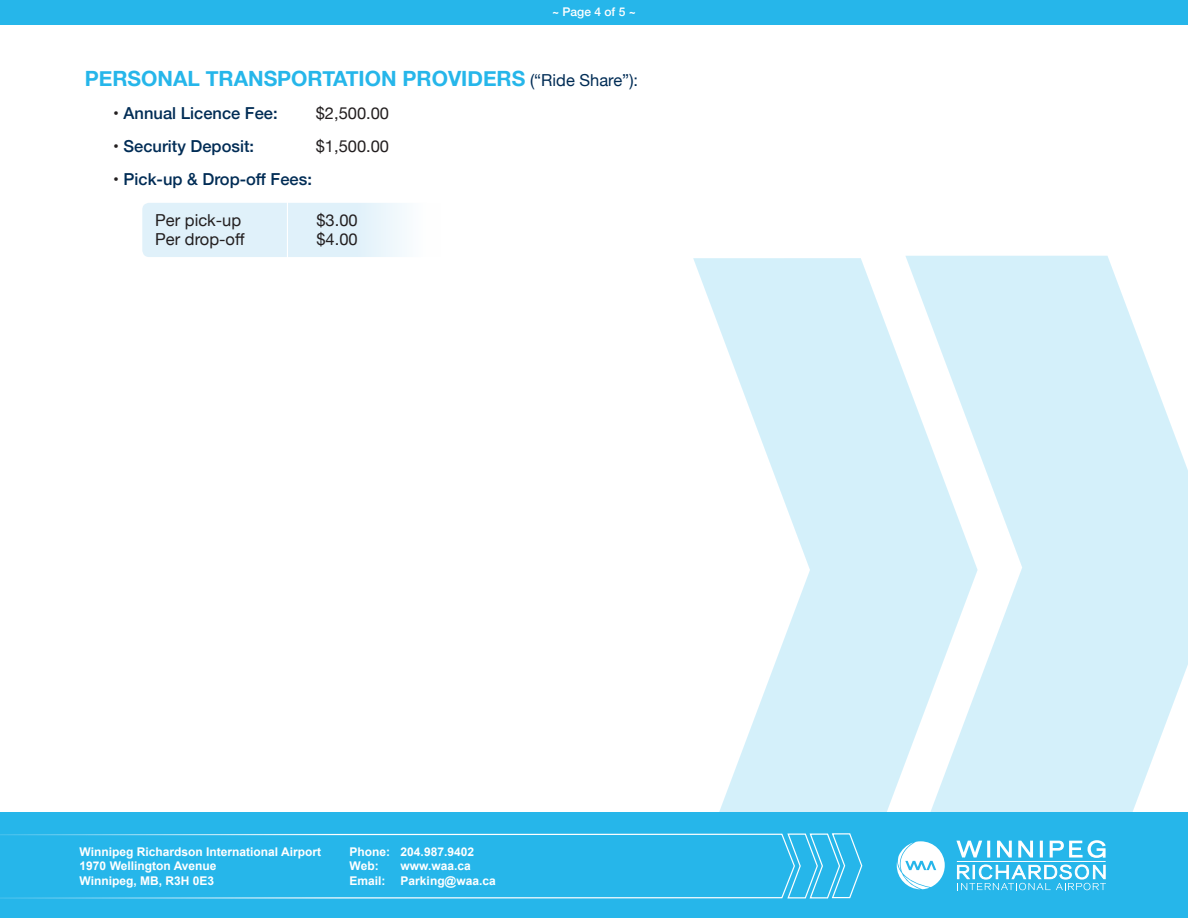
<style>
.page{position:relative;width:1188px;height:918px;background:#fff}
.page>*{position:absolute;margin:0;border:0;box-sizing:border-box;transform-origin:0 0}
.t1{font:700 21px "Helvetica Neue";color:#26b6ea}
.t2{font:500 16.5px "Helvetica Neue";color:#002c55}
.t3{font:16.5px "Helvetica Neue";color:#231f20}
.t4{font:700 12px "Arial";color:#fff}
.t5{font:500 12px "Helvetica Neue";color:#fff}
.s1{font-weight:400;font-size:16.5px;color:#002c55}
.s2{font-weight:400;color:#231f20}
</style>
<div class="page">
<svg style="left:693px;top:258px;width:212px;height:555px;fill:#d4f0fa"></svg>
<svg style="left:905px;top:256px;width:283px;height:557px;fill:#d4f0fa"></svg>
<svg style="left:142px;top:203px;width:263px;height:54px"></svg>
<div style="left:0;top:813px;width:1188px;height:105px;background:#26b6ea"></div>
<svg style="left:796px;top:833px;width:67px;height:66px"></svg>
<svg style="left:0;top:833px;width:796px;height:66px"></svg>
<svg style="left:956px;top:841px;width:34px;height:17px"></svg>
<svg style="left:997px;top:841px;width:15px;height:17px"></svg>
<svg style="left:1018px;top:841px;width:15px;height:17px"></svg>
<svg style="left:1040px;top:841px;width:3px;height:17px"></svg>
<svg style="left:1050px;top:840px;width:56px;height:18px"></svg>
<svg style="left:956px;top:864px;width:150px;height:26px"></svg>
<hr style="left:957px;top:861px;width:149px;height:1px;background:#fff">
<svg style="left:897px;top:841px;width:48px;height:48px"></svg>
<hr style="left:287px;top:197px;width:1px;height:73px;background:#fff">
<div style="left:0;top:0;width:1188px;height:25px;background:#26b6ea"></div>
<p class="t5" style="left:552px;top:2px;width:85px">~ Page 4 of 5 ~</p>
<p class="t1" style="left:85px;top:62px;width:555px">PERSONAL TRANSPORTATION PROVIDERS <span class="s1">(“Ride Share”):</span></p>
<p class="t2" style="left:113px;top:100px;width:166px"><span class="s2">•</span> Annual Licence Fee:</p>
<p class="t3" style="left:316px;top:101px;width:75px">$2,500.00</p>
<p class="t2" style="left:113px;top:133px;width:142px"><span class="s2">•</span> Security Deposit:</p>
<p class="t3" style="left:316px;top:134px;width:75px">$1,500.00</p>
<p class="t2" style="left:113px;top:166px;width:200px"><span class="s2">•</span> Pick-up &amp; Drop-off Fees:</p>
<p class="t3" style="left:155px;top:208px;width:87px">Per pick-up</p>
<p class="t3" style="left:316px;top:208px;width:43px">$3.00</p>
<p class="t3" style="left:155px;top:228px;width:91px">Per drop-off</p>
<p class="t3" style="left:316px;top:228px;width:43px">$4.00</p>
<p class="t4" style="left:80px;top:844px;width:243px">Winnipeg Richardson International Airport</p>
<p class="t4" style="left:350px;top:844px;width:126px">Phone: 204.987.9402</p>
<p class="t4" style="left:80px;top:858px;width:138px">1970 Wellington Avenue</p>
<p class="t4" style="left:350px;top:858px;width:31px">Web:</p>
<p class="t4" style="left:401px;top:858px;width:72px">www.waa.ca</p>
<p class="t4" style="left:80px;top:872px;width:136px">Winnipeg, MB, R3H 0E3</p>
<p class="t4" style="left:350px;top:872px;width:148px">Email: Parking@waa.ca</p>
</div>
